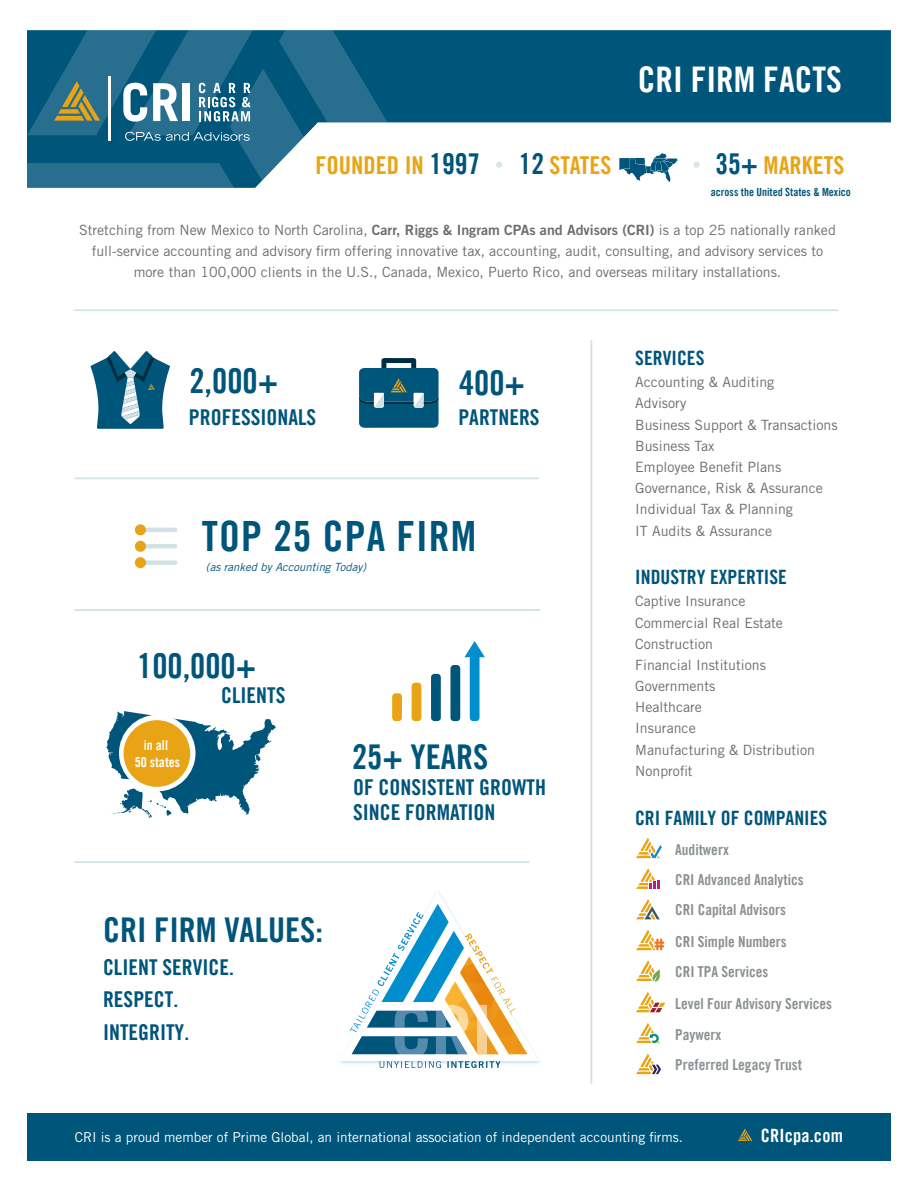
<style>
.page{position:relative;width:918px;height:1188px;background:#fff}
.page>*{position:absolute;margin:0;border:0;box-sizing:border-box;transform-origin:0 0}
.t1{font:41.85px "Trade Gothic LT Std Bd Cn 20";letter-spacing:.025em;color:#00557b}
.t2{font:35.4px "Trade Gothic LT Std Bd Cn 20";color:#fff}
.t3{font:34.2px "Trade Gothic LT Std Bd Cn 20";color:#00557b}
.t4{font:24.75px "Trade Gothic LT Std Bd Cn 20";color:#e8a415}
.t5{font:21.9px/32.5px "Trade Gothic LT Std Bd Cn 20";color:#00557b}
.t6{font:19.8px "Trade Gothic LT Std Bd Cn 20";color:#00557b}
.t7{font:18.3px "Trade Gothic LT Std Bd Cn 20";letter-spacing:.01em;color:#fff}
.t8{font:15.15px/30.2px "Trade Gothic LT Std Bd Cn 20";color:#8a9093}
.t9{font:14.1px/21.1px "Trade Gothic LT Std";color:#6c6c6f}
.t10{font:13.65px "Trade Gothic LT Std";color:#fff}
.t11{font:13.65px/16.4px "Trade Gothic LT Std Bd Cn 20";color:#fff;text-align:center}
.t12{font:11.25px "Trade Gothic LT Std Bd Cn 20";color:#00557b}
.t13{font:italic 11.25px "Trade Gothic LT Std";color:#00557b}
.s1{font-size:28.65px;color:#00557b}
.s2{font-family:"Trade Gothic LT Std Bd 2"}
</style>
<div class="page">
<svg style="left:502px;top:30px;width:389px;height:135px;fill:#00557b"></svg>
<div style="left:27px;top:1113px;width:864px;height:48px;background:#00557b"></div>
<hr style="left:75px;top:309px;width:763px;height:2px;background:#d3e1e6">
<hr style="left:591px;top:341px;width:1px;height:742px;background:#d3e1e6">
<hr style="left:75px;top:477px;width:464px;height:2px;background:#d3e1e6">
<hr style="left:75px;top:609px;width:465px;height:2px;background:#d3e1e6">
<hr style="left:75px;top:861px;width:454px;height:2px;background:#d3e1e6">
<svg style="left:340px;top:891px;width:199px;height:177px"></svg>
<svg style="left:359px;top:358px;width:80px;height:70px;background:#2e708b"></svg>
<hr style="left:140px;top:528px;width:35px;height:4px;background:#d3e1e6">
<div style="left:140px;top:544px;width:35px;height:5px;background:#d3e1e6"></div>
<div style="left:140px;top:560px;width:35px;height:5px;background:#d3e1e6"></div>
<div style="left:135px;top:524px;width:11px;height:11px;background:#e8a415;border-radius:50%"></div>
<div style="left:135px;top:541px;width:11px;height:11px;background:#e8a415;border-radius:50%"></div>
<div style="left:135px;top:557px;width:11px;height:11px;background:#e8a415;border-radius:50%"></div>
<svg style="left:106px;top:711px;width:170px;height:107px"></svg>
<svg style="left:119px;top:715px;width:77px;height:76px"></svg>
<div style="left:124px;top:720px;width:66px;height:67px;background:#e8a415;border-radius:50%"></div>
<div style="left:450px;top:665px;width:10px;height:56px;background:#00557b;border-radius:3px"></div>
<div style="left:470px;top:648px;width:10px;height:73px;background:#008ecf;border-radius:3px"></div>
<svg style="left:464px;top:641px;width:21px;height:16px"></svg>
<div style="left:431px;top:674px;width:10px;height:47px;background:#00557b;border-radius:3px"></div>
<div style="left:412px;top:683px;width:9px;height:38px;background:#e8a415;border-radius:3px"></div>
<div style="left:392px;top:693px;width:10px;height:28px;background:#e8a415;border-radius:3px"></div>
<svg style="left:90px;top:351px;width:80px;height:78px"></svg>
<svg style="left:738px;top:1128px;width:14px;height:13px"></svg>
<svg style="left:636px;top:838px;width:26px;height:20px"></svg>
<svg style="left:636px;top:1023px;width:24px;height:20px"></svg>
<svg style="left:636px;top:930px;width:28px;height:20px"></svg>
<svg style="left:636px;top:868px;width:23px;height:21px"></svg>
<svg style="left:636px;top:899px;width:24px;height:20px"></svg>
<svg style="left:636px;top:992px;width:29px;height:20px"></svg>
<svg style="left:636px;top:1054px;width:25px;height:20px"></svg>
<svg style="left:636px;top:960px;width:24px;height:22px"></svg>
<svg style="left:27px;top:30px;width:475px;height:158px"></svg>
<svg style="left:694px;top:162px;width:6px;height:6px"></svg>
<svg style="left:619px;top:153px;width:59px;height:29px"></svg>
<h2 class="t2" style="left:638px;top:58px;width:206px">CRI FIRM FACTS</h2>
<h3 class="t4" style="left:316px;top:150px;width:166px">FOUNDED IN <span class="s1">1997</span></h3>
<h3 class="t4" style="left:519px;top:150px;width:94px"><span class="s1">12</span> STATES</h3>
<h3 class="t4" style="left:715px;top:150px;width:131px"><span class="s1">35+</span> MARKETS</h3>
<p class="t12" style="left:711px;top:185px;width:141px">across the United States &amp; Mexico</p>
<p class="t9" style="left:79px;top:219px;width:758px;text-align:center">Stretching from New Mexico to North Carolina, <span class="s2">Carr, Riggs &amp; Ingram CPAs and Advisors (CRI)</span> is a top 25 nationally ranked full-service accounting and advisory firm offering innovative tax, accounting, audit, consulting, and advisory services to more than 100,000 clients in the U.S., Canada, Mexico, Puerto Rico, and overseas military installations.</p>
<h3 class="t3" style="left:189px;top:360px;width:90px">2,000+</h3>
<h3 class="t5" style="left:189px;top:400px;width:129px">PROFESSIONALS</h3>
<h3 class="t3" style="left:459px;top:362px;width:68px">400+</h3>
<h3 class="t5" style="left:458px;top:400px;width:83px">PARTNERS</h3>
<h1 class="t1" style="left:202px;top:511px;width:276px">TOP 25 CPA FIRM</h1>
<p class="t13" style="left:206px;top:560px;width:162px">(as ranked by Accounting Today)</p>
<h3 class="t3" style="left:137px;top:645px;width:121px">100,000+</h3>
<p class="t11" style="left:135px;top:737px;width:47px">in all<br>50 states</p>
<h3 class="t5" style="left:221px;top:678px;width:66px">CLIENTS</h3>
<h3 class="t3" style="left:352px;top:736px;width:138px">25+ YEARS</h3>
<h3 class="t5" style="left:353px;top:775px;width:194px;line-height:24.6px">OF CONSISTENT GROWTH<br>SINCE FORMATION</h3>
<h3 class="t3" style="left:103px;top:909px;width:221px">CRI FIRM VALUES:</h3>
<h3 class="t5" style="left:103px;top:951px;width:133px">CLIENT SERVICE.<br>RESPECT.<br>INTEGRITY.</h3>
<h3 class="t6" style="left:635px;top:346px;width:71px">SERVICES</h3>
<p class="t9" style="left:635px;top:372px;width:204px">Accounting &amp; Auditing<br>Advisory<br>Business Support &amp; Transactions<br>Business Tax<br>Employee Benefit Plans<br>Governance, Risk &amp; Assurance<br>Individual Tax &amp; Planning<br>IT Audits &amp; Assurance</p>
<h3 class="t6" style="left:635px;top:565px;width:153px">INDUSTRY EXPERTISE</h3>
<p class="t9" style="left:635px;top:591px;width:181px">Captive Insurance<br>Commercial Real Estate<br>Construction<br>Financial Institutions<br>Governments<br>Healthcare<br>Insurance<br>Manufacturing &amp; Distribution<br>Nonprofit</p>
<h3 class="t6" style="left:635px;top:805px;width:194px">CRI FAMILY OF COMPANIES</h3>
<p class="t8" style="left:675px;top:834px;width:55px">Auditwerx</p>
<p class="t8" style="left:675px;top:865px;width:130px">CRI Advanced Analytics<br>CRI Capital Advisors</p>
<p class="t8" style="left:675px;top:926px;width:113px">CRI Simple Numbers</p>
<p class="t8" style="left:675px;top:957px;width:95px">CRI TPA Services</p>
<p class="t8" style="left:675px;top:988px;width:158px">Level Four Advisory Services</p>
<p class="t8" style="left:675px;top:1019px;width:48px">Paywerx</p>
<p class="t8" style="left:675px;top:1049px;width:128px">Preferred Legacy Trust</p>
<p class="t10" style="left:75px;top:1129px;width:610px">CRI is a proud member of Prime Global, an international association of independent accounting firms.</p>
<p class="t7" style="left:761px;top:1124px;width:84px">CRIcpa.com</p>
</div>
